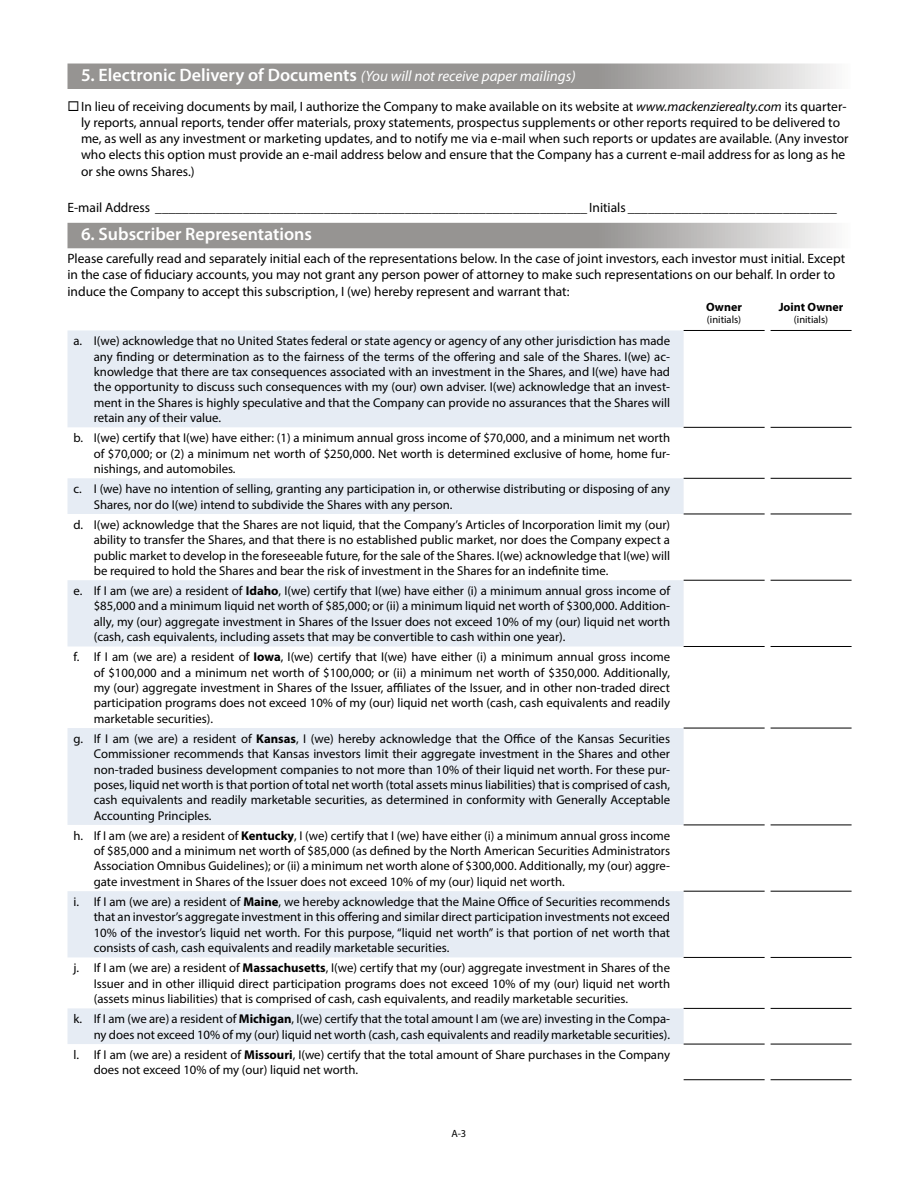
<style>
.page{position:relative;width:918px;height:1188px;background:#fff}
.page>*{position:absolute;margin:0;border:0;box-sizing:border-box;transform-origin:0 0}
.t1{font:600 18px "Myriad Pro";color:#fff}
.t2{font:italic 15px "Myriad Pro";color:#fff}
.t3{font:13.5px/16.2px "Myriad Pro";color:#000}
.t4{font:12.75px/15.3px "Myriad Pro";color:#000;text-align:justify}
.t5{font:700 12px "Myriad Pro";color:#000}
.t6{font:10.5px "Myriad Pro";color:#000}
.s1{font-weight:600;font-style:normal;font-size:18px}
.s2{font-style:italic}
.s3{font-weight:700}
</style>
<div class="page">
<svg style="left:68px;top:64px;width:765px;height:25px;background:#a4a2a0"></svg>
<svg style="left:68px;top:223px;width:765px;height:25px;background:#a4a2a0"></svg>
<svg style="left:68px;top:330px;width:616px;height:714px;fill:#e6ecf4"></svg>
<hr style="left:684px;top:330px;width:81px;height:1px;background:#000">
<hr style="left:771px;top:330px;width:81px;height:1px;background:#000">
<hr style="left:684px;top:427px;width:81px;height:1px;background:#000">
<hr style="left:771px;top:427px;width:81px;height:1px;background:#000">
<hr style="left:684px;top:478px;width:81px;height:1px;background:#000">
<hr style="left:771px;top:478px;width:81px;height:1px;background:#000">
<hr style="left:684px;top:514px;width:81px;height:1px;background:#000">
<hr style="left:771px;top:514px;width:81px;height:1px;background:#000">
<hr style="left:684px;top:580px;width:81px;height:1px;background:#000">
<hr style="left:771px;top:580px;width:81px;height:1px;background:#000">
<hr style="left:684px;top:646px;width:81px;height:1px;background:#000">
<hr style="left:771px;top:646px;width:81px;height:1px;background:#000">
<hr style="left:684px;top:728px;width:81px;height:1px;background:#000">
<hr style="left:771px;top:728px;width:81px;height:1px;background:#000">
<hr style="left:684px;top:825px;width:81px;height:1px;background:#000">
<hr style="left:771px;top:825px;width:81px;height:1px;background:#000">
<hr style="left:684px;top:891px;width:81px;height:1px;background:#000">
<hr style="left:771px;top:891px;width:81px;height:1px;background:#000">
<hr style="left:684px;top:957px;width:81px;height:1px;background:#000">
<hr style="left:771px;top:957px;width:81px;height:1px;background:#000">
<hr style="left:684px;top:1008px;width:81px;height:1px;background:#000">
<hr style="left:771px;top:1008px;width:81px;height:1px;background:#000">
<hr style="left:684px;top:1044px;width:81px;height:1px;background:#000">
<hr style="left:771px;top:1044px;width:81px;height:1px;background:#000">
<hr style="left:684px;top:1079px;width:81px;height:1px;background:#000">
<hr style="left:771px;top:1079px;width:81px;height:1px;background:#000">
<p class="t2" style="left:81px;top:68px;width:496px"><span class="s1">5. Electronic Delivery of Documents</span> (You will not receive paper mailings)</p>
<p class="t3" style="left:81px;top:98px;width:769px;text-indent:-14px">◻In lieu of receiving documents by mail, I authorize the Company to make available on its website at <span class="s2">www.mackenzierealty.com</span> its quarter&shy;ly reports, annual reports, tender offer materials, proxy statements, prospectus supplements or other reports required to be delivered to me, as well as any investment or marketing updates, and to notify me via e-mail when such reports or updates are available. (Any investor who elects this option must provide an e-mail address below and ensure that the Company has a current e-mail address for as long as he or she owns Shares.)</p>
<p class="t3" style="left:68px;top:199px;width:771px">E-mail Address ________________________________________________________________ Initials _______________________________</p>
<h1 class="t1" style="left:81px;top:224px;width:233px">6. Subscriber Representations</h1>
<p class="t3" style="left:68px;top:250px;width:779px">Please carefully read and separately initial each of the representations below. In the case of joint investors, each investor must initial. Except in the case of fiduciary accounts, you may not grant any person power of attorney to make such representations on our behalf. In order to induce the Company to accept this subscription, I (we) hereby represent and warrant that:</p>
<p class="t5" style="left:706px;top:300px;width:37px">Owner</p>
<p class="t6" style="left:707px;top:313px;width:36px">(initials)</p>
<p class="t5" style="left:779px;top:300px;width:66px">Joint Owner</p>
<p class="t6" style="left:794px;top:313px;width:36px">(initials)</p>
<p class="t4" style="left:94px;top:333px;width:578px;text-indent:-20px">a. I(we) acknowledge that no United States federal or state agency or agency of any other jurisdiction has made any finding or determination as to the fairness of the terms of the offering and sale of the Shares. I(we) ac&shy;knowledge that there are tax consequences associated with an investment in the Shares, and I(we) have had the opportunity to discuss such consequences with my (our) own adviser. I(we) acknowledge that an invest&shy;ment in the Shares is highly speculative and that the Company can provide no assurances that the Shares will retain any of their value.</p>
<p class="t4" style="left:94px;top:430px;width:578px;text-indent:-20px">b. I(we) certify that I(we) have either: (1) a minimum annual gross income of $70,000, and a minimum net worth of $70,000; or (2) a minimum net worth of $250,000. Net worth is determined exclusive of home, home fur&shy;nishings, and automobiles.</p>
<p class="t4" style="left:94px;top:481px;width:578px;text-indent:-20px">c. I (we) have no intention of selling, granting any participation in, or otherwise distributing or disposing of any<br>Shares, nor do I(we) intend to subdivide the Shares with any person.</p>
<p class="t4" style="left:94px;top:517px;width:578px;text-indent:-20px">d. I(we) acknowledge that the Shares are not liquid, that the Company’s Articles of Incorporation limit my (our) ability to transfer the Shares, and that there is no established public market, nor does the Company expect a public market to develop in the foreseeable future, for the sale of the Shares. I(we) acknowledge that I(we) will be required to hold the Shares and bear the risk of investment in the Shares for an indefinite time.</p>
<p class="t4" style="left:94px;top:583px;width:578px;text-indent:-20px">e. If I am (we are) a resident of <span class="s3">Idaho</span>, I(we) certify that I(we) have either (i) a minimum annual gross income of $85,000 and a minimum liquid net worth of $85,000; or (ii) a minimum liquid net worth of $300,000. Addition&shy;ally, my (our) aggregate investment in Shares of the Issuer does not exceed 10% of my (our) liquid net worth (cash, cash equivalents, including assets that may be convertible to cash within one year).</p>
<p class="t4" style="left:94px;top:649px;width:578px;text-indent:-20px">f. If I am (we are) a resident of <span class="s3">Iowa</span>, I(we) certify that I(we) have either (i) a minimum annual gross income of $100,000 and a minimum net worth of $100,000; or (ii) a minimum net worth of $350,000. Additionally, my (our) aggregate investment in Shares of the Issuer, affiliates of the Issuer, and in other non-traded direct participation programs does not exceed 10% of my (our) liquid net worth (cash, cash equivalents and readily marketable securities).</p>
<p class="t4" style="left:94px;top:731px;width:578px;text-indent:-20px">g. If I am (we are) a resident of <span class="s3">Kansas</span>, I (we) hereby acknowledge that the Office of the Kansas Securities Commissioner recommends that Kansas investors limit their aggregate investment in the Shares and other non-traded business development companies to not more than 10% of their liquid net worth. For these pur&shy;poses, liquid net worth is that portion of total net worth (total assets minus liabilities) that is comprised of cash, cash equivalents and readily marketable securities, as determined in conformity with Generally Acceptable Accounting Principles.</p>
<p class="t4" style="left:94px;top:828px;width:578px;text-indent:-20px">h. If I am (we are) a resident of <span class="s3">Kentucky</span>, I (we) certify that I (we) have either (i) a minimum annual gross income of $85,000 and a minimum net worth of $85,000 (as defined by the North American Securities Administrators Association Omnibus Guidelines); or (ii) a minimum net worth alone of $300,000. Additionally, my (our) aggre&shy;gate investment in Shares of the Issuer does not exceed 10% of my (our) liquid net worth.</p>
<p class="t4" style="left:94px;top:894px;width:578px;text-indent:-20px">i. If I am (we are) a resident of <span class="s3">Maine</span>, we hereby acknowledge that the Maine Office of Securities recommends that an investor’s aggregate investment in this offering and similar direct participation investments not exceed 10% of the investor’s liquid net worth. For this purpose, “liquid net worth” is that portion of net worth that consists of cash, cash equivalents and readily marketable securities.</p>
<p class="t4" style="left:94px;top:960px;width:578px;text-indent:-20px">j. If I am (we are) a resident of <span class="s3">Massachusetts</span>, I(we) certify that my (our) aggregate investment in Shares of the Issuer and in other illiquid direct participation programs does not exceed 10% of my (our) liquid net worth (assets minus liabilities) that is comprised of cash, cash equivalents, and readily marketable securities.</p>
<p class="t4" style="left:74px;top:1011px;width:598px;text-align:right">k. If I am (we are) a resident of <span class="s3">Michigan</span>, I(we) certify that the total amount I am (we are) investing in the Compa&shy;ny does not exceed 10% of my (our) liquid net worth (cash, cash equivalents and readily marketable securities).</p>
<p class="t4" style="left:94px;top:1047px;width:578px;text-indent:-20px">l. If I am (we are) a resident of <span class="s3">Missouri</span>, I(we) certify that the total amount of Share purchases in the Company does not exceed 10% of my (our) liquid net worth.</p>
<p class="t6" style="left:451px;top:1127px;width:17px">A-3</p>
</div>
